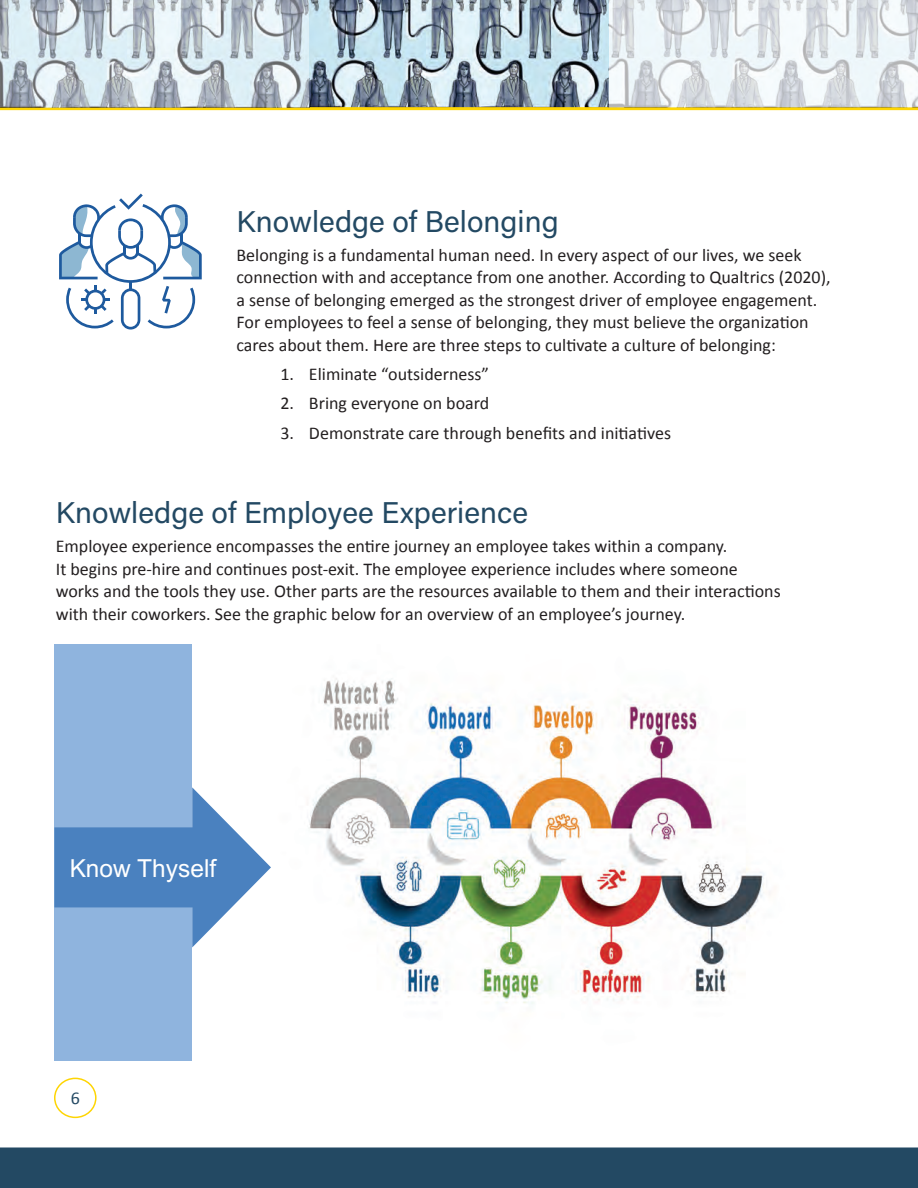
<style>
.page{position:relative;width:918px;height:1188px;background:#fff}
.page>*{position:absolute;margin:0;border:0;box-sizing:border-box;transform-origin:0 0}
.t1{font:30px "Acumin Variable Concept";color:#234963}
.t2{font:24.9px "Arial";color:#fff}
.t3{font:18px/22.5px "Calibri";color:#231f20}
.t4{font:18px "Calibri";color:#234963}
</style>
<div class="page">
<img style="left:0;top:0;width:918px;height:107px">
<hr style="left:0;top:107px;width:918px;height:3px;background:#fed503">
<svg style="left:59px;top:194px;width:143px;height:136px"></svg>
<div style="left:54px;top:644px;width:736px;height:417px;background:#8fb4de"></div>
<img style="left:192px;top:644px;width:598px;height:417px">
<svg style="left:54px;top:787px;width:217px;height:160px"></svg>
<div style="left:54px;top:1078px;width:43px;height:40px;border:2px solid #fed503;border-radius:50%"></div>
<div style="left:0;top:1148px;width:918px;height:40px;background:#234963"></div>
<h2 class="t1" style="left:237px;top:201px;width:324px">Knowledge of Belonging</h2>
<p class="t3" style="left:237px;top:244px;width:596px">Belonging is a fundamental human need. In every aspect of our lives, we seek connection with and acceptance from one another. According to Qualtrics (2020), a sense of belonging emerged as the strongest driver of employee engagement.</p>
<p class="t3" style="left:237px;top:311px;width:574px">For employees to feel a sense of belonging, they must believe the organization cares about them. Here are three steps to cultivate a culture of belonging:</p>
<p class="t3" style="left:280px;top:363px;width:210px">1. Eliminate “outsiderness”</p>
<p class="t3" style="left:280px;top:392px;width:210px">2. Bring everyone on board</p>
<p class="t3" style="left:280px;top:421px;width:392px">3. Demonstrate care through benefits and initiatives</p>
<h2 class="t1" style="left:56px;top:492px;width:474px">Knowledge of Employee Experience</h2>
<p class="t3" style="left:56px;top:535px;width:726px">Employee experience encompasses the entire journey an employee takes within a company.<br>It begins pre-hire and continues post-exit. The employee experience includes where someone works and the tools they use. Other parts are the resources available to them and their interactions with their coworkers. See the graphic below for an overview of an employee’s journey.</p>
<p class="t2" style="left:70px;top:851px;width:148px">Know Thyself</p>
<p class="t4" style="left:71px;top:1086px;width:11px">6</p>
</div>
